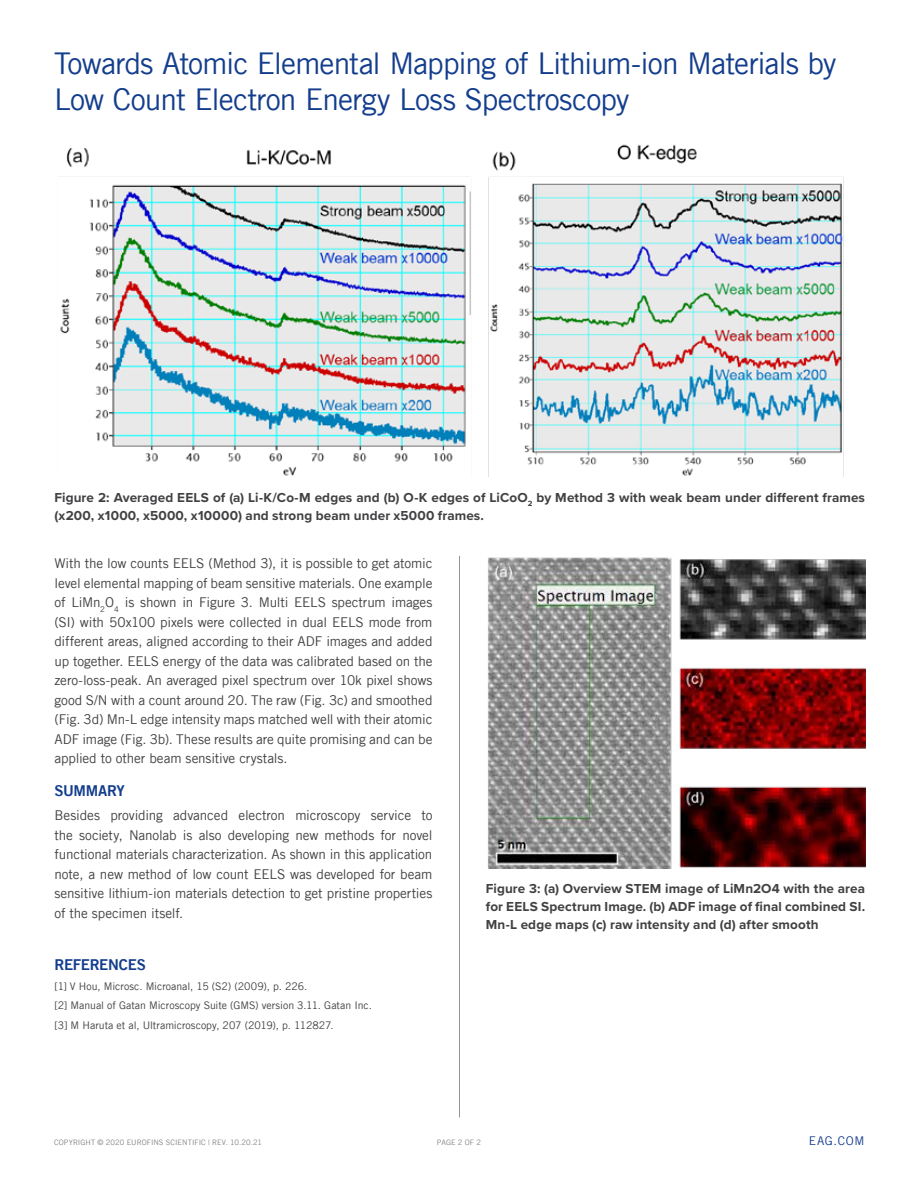
<style>
.page{position:relative;width:918px;height:1188px;background:#fff}
.page>*{position:absolute;margin:0;border:0;box-sizing:border-box;transform-origin:0 0}
.t1{font:30px/36px "Trade Gothic LT";letter-spacing:-.03em;color:#133d8d}
.t2{font:15px "Trade Gothic LT Bold Two";letter-spacing:-.025em;color:#133d8d}
.t3{font:13.5px/19.5px "Trade Gothic LT";letter-spacing:-.01em;color:#414042;text-align:justify}
.t4{font:700 13.5px/18px "Proxima Nova";letter-spacing:.01em;color:#414042;text-align:justify}
.t5{font:12px "Trade Gothic LT";letter-spacing:.06em;color:#133d8d}
.t6{font:10.5px/19.5px "Trade Gothic LT";color:#414042}
.t7{font:7.5px "Trade Gothic LT";letter-spacing:.01em;color:#808285}
</style>
<div class="page">
<hr style="left:459px;top:556px;width:1px;height:561px;background:#939598">
<img style="left:488px;top:557px;width:377px;height:312px">
<img style="left:59px;top:144px;width:785px;height:332px">
<h1 class="t1" style="left:54px;top:45px;width:784px">Towards Atomic Elemental Mapping of Lithium-ion Materials by<br>Low Count Electron Energy Loss Spectroscopy</h1>
<p class="t4" style="left:55px;top:488px;width:812px">Figure 2: Averaged EELS of (a) Li-K/Co-M edges and (b) O-K edges of LiCoO<sub>2</sub> by Method 3 with weak beam under different frames (x200, x1000, x5000, x10000) and strong beam under x5000 frames.</p>
<p class="t3" style="left:55px;top:554px;width:380px">With the low counts EELS (Method 3), it is possible to get atomic level elemental mapping of beam sensitive materials. One example of LiMn<sub>2</sub>O<sub>4</sub> is shown in Figure 3. Multi EELS spectrum images (SI) with 50x100 pixels were collected in dual EELS mode from different areas, aligned according to their ADF images and added up together. EELS energy of the data was calibrated based on the zero-loss-peak. An averaged pixel spectrum over 10k pixel shows good S/N with a count around 20. The raw (Fig. 3c) and smoothed (Fig. 3d) Mn-L edge intensity maps matched well with their atomic ADF image (Fig. 3b). These results are quite promising and can be applied to other beam sensitive crystals.</p>
<p class="t2" style="left:55px;top:782px;width:72px">SUMMARY</p>
<p class="t3" style="left:55px;top:806px;width:380px">Besides providing advanced electron microscopy service to the society, Nanolab is also developing new methods for novel functional materials characterization. As shown in this application note, a new method of low count EELS was developed for beam sensitive lithium-ion materials detection to get pristine properties of the specimen itself.</p>
<p class="t2" style="left:55px;top:956px;width:93px">REFERENCES</p>
<p class="t6" style="left:55px;top:976px;width:319px">[1] V Hou, Microsc. Microanal, 15 (S2) (2009), p. 226.<br>[2] Manual of Gatan Microscopy Suite (GMS) version 3.11. Gatan Inc. [3] M Haruta et al, Ultramicroscopy, 207 (2019), p. 112827.</p>
<p class="t4" style="left:486px;top:879px;width:381px">Figure 3: (a) Overview STEM image of LiMn2O4 with the area for EELS Spectrum Image. (b) ADF image of final combined SI.<br>Mn-L edge maps (c) raw intensity and (d) after smooth</p>
<p class="t7" style="left:54px;top:1137px;width:210px">COPYRIGHT © 2020 EUROFINS SCIENTIFIC | Rev. 10.20.21</p>
<p class="t7" style="left:437px;top:1137px;width:46px">PAGE 2 OF 2</p>
<p class="t5" style="left:809px;top:1133px;width:57px">EAG.COM</p>
</div>
